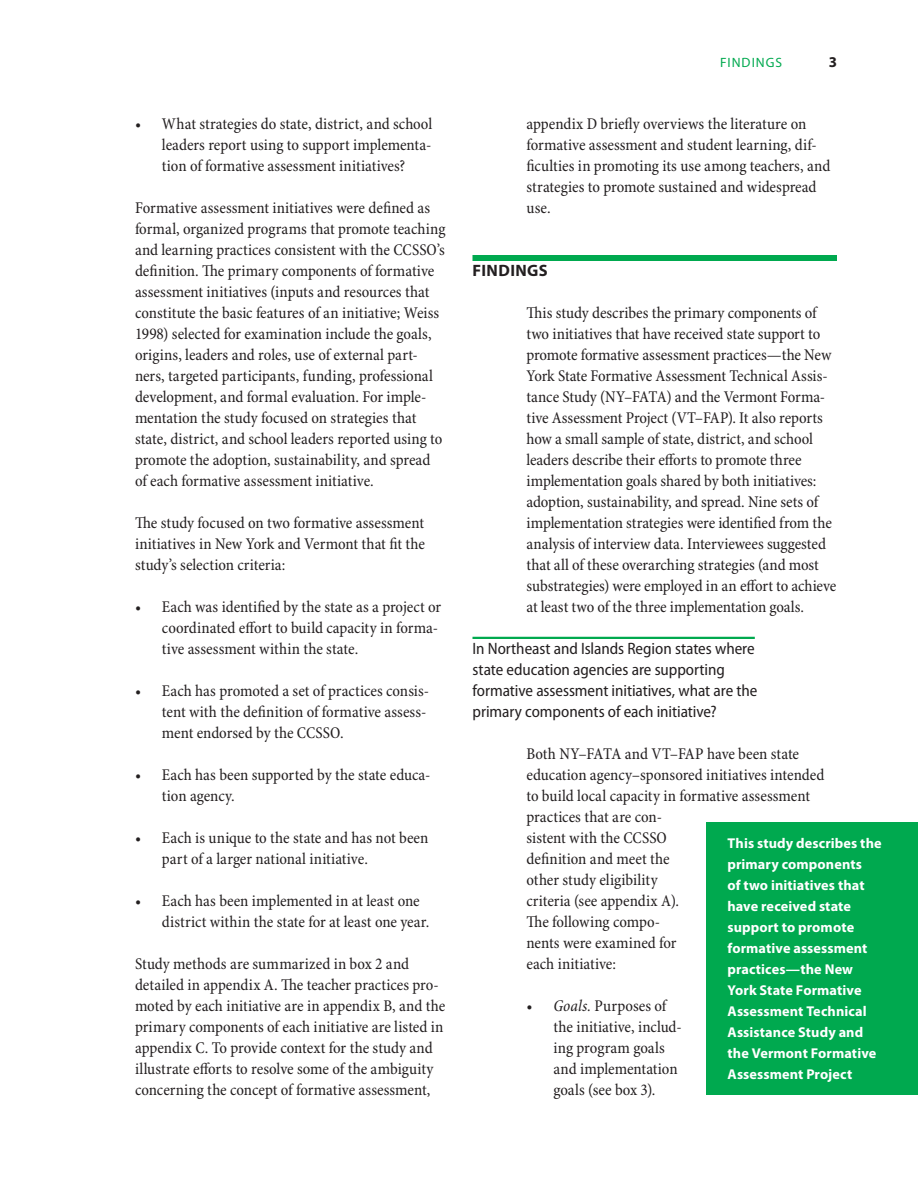
<style>
.page{position:relative;width:918px;height:1188px;background:#fff}
.page>*{position:absolute;margin:0;border:0;box-sizing:border-box;transform-origin:0 0}
.t1{font:condensed 16.5px/21px "Minion Pro";color:#231f20}
.t2{font:semi-condensed 16.5px/21px "Myriad Pro";letter-spacing:-.005em;color:#231f20}
.t3{font:700 16.5px "Myriad Pro";letter-spacing:.025em;color:#231f20}
.t4{font:700 14.25px/21px "Myriad Pro";letter-spacing:.005em;color:#fff}
.s1{font-style:italic}
</style>
<div class="page">
<div style="left:472px;top:255px;width:365px;height:6px;background:#00a94f"></div>
<hr style="left:472px;top:637px;width:283px;height:2px;background:#00a94f">
<div style="left:706px;top:822px;width:212px;height:273px;background:#00a94f"></div>
<p class="t1" style="left:162px;top:114px;width:272px;text-align:justify;text-indent:-27px">• What strategies do state, district, and school leaders report using to support implementa&shy;tion of formative assessment initiatives?</p>
<p class="t1" style="left:135px;top:198px;width:312px">Formative assessment initiatives were defined as formal, organized programs that promote teaching and learning practices consistent with the CCSSO’s definition. The primary components of formative assessment initiatives (inputs and resources that constitute the basic features of an initiative; Weiss 1998) selected for examination include the goals, origins, leaders and roles, use of external part&shy;ners, targeted participants, funding, professional development, and formal evaluation. For imple&shy;mentation the study focused on strategies that state, district, and school leaders reported using to promote the adoption, sustainability, and spread of each formative assessment initiative.</p>
<p class="t1" style="left:135px;top:513px;width:292px;text-align:justify">The study focused on two formative assessment initiatives in New York and Vermont that fit the study’s selection criteria:</p>
<p class="t1" style="left:162px;top:597px;width:281px;text-indent:-27px">• Each was identified by the state as a project or coordinated effort to build capacity in forma&shy;tive assessment within the state.</p>
<p class="t1" style="left:162px;top:681px;width:269px;text-indent:-27px">• Each has promoted a set of practices consis&shy;tent with the definition of formative assess&shy;ment endorsed by the CCSSO.</p>
<p class="t1" style="left:162px;top:765px;width:270px;text-indent:-27px">• Each has been supported by the state educa&shy;tion agency.</p>
<p class="t1" style="left:162px;top:828px;width:268px;text-indent:-27px">• Each is unique to the state and has not been part of a larger national initiative.</p>
<p class="t1" style="left:162px;top:891px;width:269px;text-indent:-27px">• Each has been implemented in at least one district within the state for at least one year.</p>
<p class="t1" style="left:135px;top:954px;width:312px">Study methods are summarized in box 2 and detailed in appendix A. The teacher practices pro&shy;moted by each initiative are in appendix B, and the primary components of each initiative are listed in appendix C. To provide context for the study and illustrate efforts to resolve some of the ambiguity concerning the concept of formative assessment,</p>
<p class="t1" style="left:526px;top:114px;width:305px">appendix D briefly overviews the literature on formative assessment and student learning, dif&shy;ficulties in promoting its use among teachers, and strategies to promote sustained and widespread use.</p>
<p class="t3" style="left:473px;top:261px;width:77px">fINdINgs</p>
<p class="t1" style="left:526px;top:303px;width:311px">This study describes the primary components of two initiatives that have received state support to promote formative assessment practices—the New York State Formative Assessment Technical Assis&shy;tance Study (NY–FATA) and the Vermont Forma&shy;tive Assessment Project (VT–FAP). It also reports how a small sample of state, district, and school leaders describe their efforts to promote three implementation goals shared by both initiatives: adoption, sustainability, and spread. Nine sets of implementation strategies were identified from the analysis of interview data. Interviewees suggested that all of these overarching strategies (and most substrategies) were employed in an effort to achieve at least two of the three implementation goals.</p>
<p class="t2" style="left:472px;top:638px;width:287px">In Northeast and Islands Region states where state education agencies are supporting formative assessment initiatives, what are the primary components of each initiative?</p>
<p class="t1" style="left:526px;top:744px;width:299px">Both NY–FATA and VT–FAP have been state education agency–sponsored initiatives intended to build local capacity in formative assessment practices that are con-</p>
<p class="t1" style="left:526px;top:828px;width:154px">sistent with the CCSSO definition and meet the other study eligibility criteria (see appendix A).<br>The following compo&shy;nents were examined for each initiative:</p>
<p class="t1" style="left:553px;top:996px;width:130px;text-indent:-27px">• <span class="s1">Goals.</span> Purposes of the initiative, includ&shy;ing program goals and implementation goals (see box 3).</p>
<p class="t4" style="left:727px;top:833px;width:156px">This study describes the primary components<br>of two initiatives that have received state support to promote formative assessment practices—the New<br>York state formative<br>Assessment Technical<br>Assistance study and the Vermont formative<br>Assessment Project</p>
</div>
